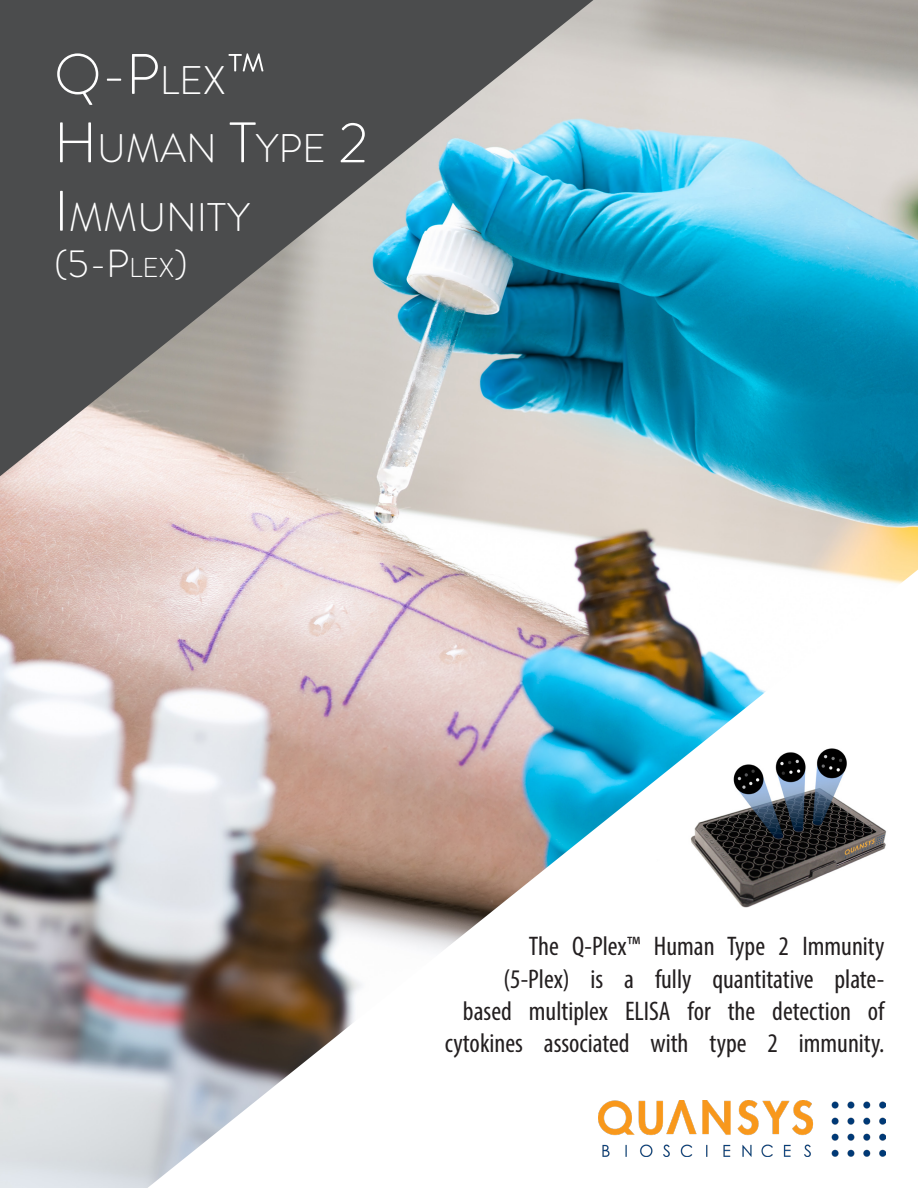
<style>
.page{position:relative;width:918px;height:1188px;background:#fff}
.page>*{position:absolute;margin:0;border:0;box-sizing:border-box;transform-origin:0 0}
.Brandon_Grotesque_-_Headings{font:300 57px "Brandon Grotesque";color:#fff}
.Brandon_Grotesque_-_Headings-2{font:300 39.9px/68.4px "Brandon Grotesque";color:#fff}
.Brandon_Grotesque_-_Headings-3{font:300 39px "Brandon Grotesque";color:#fff}
.t1{font:condensed 27px/32.4px "Myriad Pro";color:#231f20;text-align:right}
.s1{font-size:39.9px}
.s2{font-size:57px}
.s3{font-size:27.3px}
</style>
<div class="page">
<img style="left:0;top:0;width:918px;height:1188px">
<p class="Brandon_Grotesque_-_Headings" style="left:54px;top:35px;width:214px">Q-P<span class="s1">LEX</span>™</p>
<p class="Brandon_Grotesque_-_Headings-2" style="left:54px;top:115px;width:316px"><span class="s2">H</span>UMAN <span class="s2">T</span>YPE <span class="s2">2<br>I</span>MMUNITY</p>
<p class="Brandon_Grotesque_-_Headings-3" style="left:54px;top:237px;width:135px">(5-P<span class="s3">LEX</span>)</p>
<p class="t1" style="left:445px;top:930px;width:441px">The Q-Plex™ Human Type 2 Immunity<br>(5-Plex) is a fully quantitative plate-<br>based multiplex ELISA for the detection of cytokines associated with type 2 immunity.</p>
</div>
